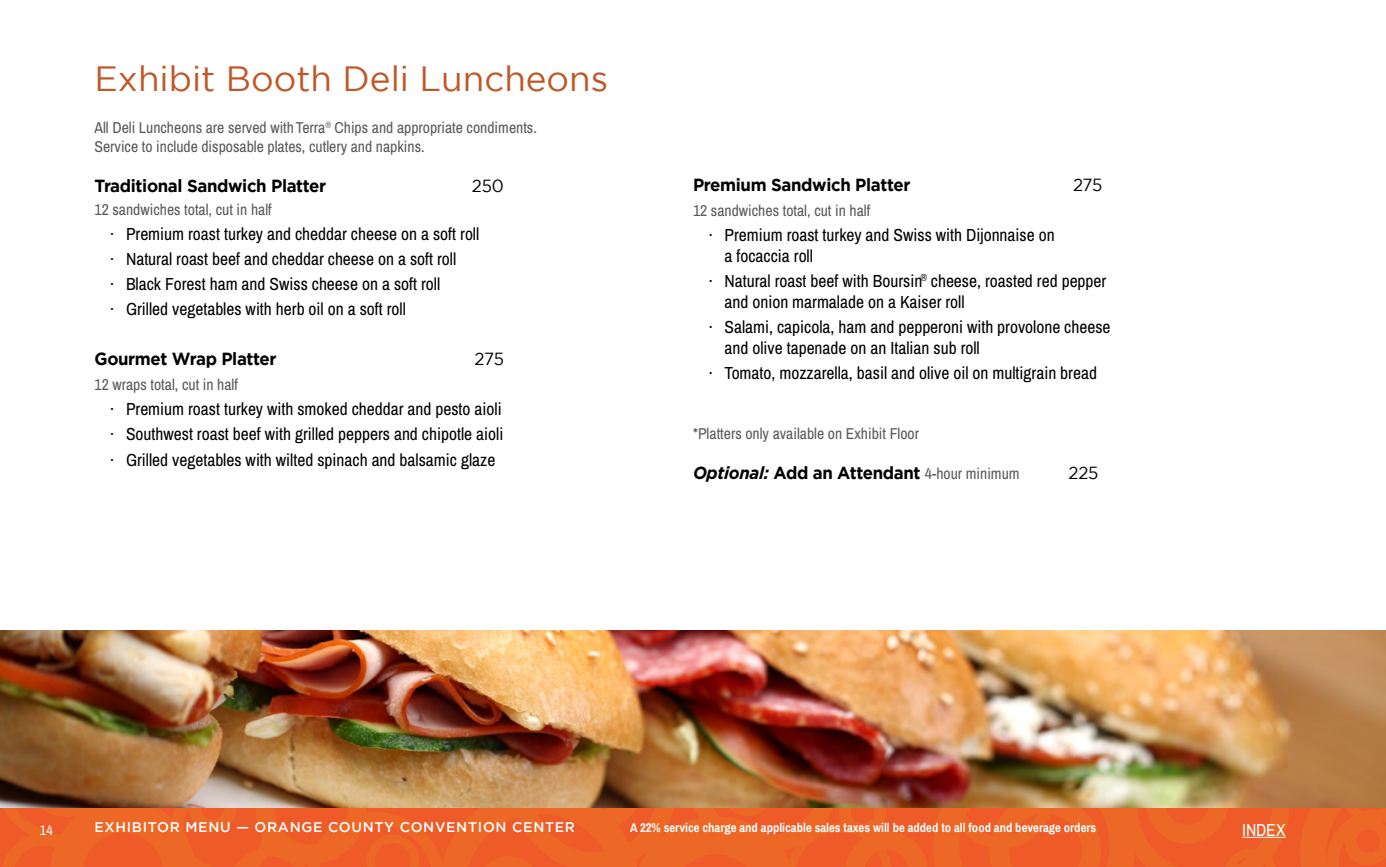
<style>
.page{position:relative;width:1386px;height:867px;background:#fff}
.page>*{position:absolute;margin:0;border:0;box-sizing:border-box;transform-origin:0 0}
._1__SubTitle-_orang{font:35px "Gotham";color:#c15727}
._5_____Body_indented{font:17.5px/21px "Archivo Narrow";color:#000}
._3__Body_Copy-_BOLD{font:700 17.5px "Gotham";letter-spacing:-.02em;color:#000;scale:.96 1}
._3__Body_Copy-_BOLD-2{font:17.5px "Gotham";letter-spacing:-.02em;color:#000;scale:.96 1}
.t1{font:17.5px "Archivo Narrow";color:#fff}
.Body_Copy_SPAN_COLUM{font:15.75px/18.9px "Archivo Narrow";color:#58595b}
._4__Body_Copy_-_reg{font:15.75px "Archivo Narrow";color:#58595b}
.t2{font:500 14px "Gotham";letter-spacing:.05em;color:#fff}
.t3{font:14px "Archivo Narrow";color:#fff}
.t4{font:700 12.6px "Archivo Narrow";color:#fff}
.s1{font-style:italic}
.s2{font-family:"Archivo Narrow";font-weight:400;font-size:15.75px;color:#58595b}
</style>
<div class="page">
<img style="left:0;top:630px;width:1386px;height:178px">
<svg style="left:0;top:808px;width:1386px;height:58px;background:#ed6126"></svg>
<hr style="left:1242px;top:836px;width:44px;height:1px;background:#fff">
<p class="_1__SubTitle-_orang" style="left:94px;top:59px;width:515px">Exhibit Booth Deli Luncheons</p>
<p class="Body_Copy_SPAN_COLUM" style="left:94px;top:117px;width:444px">All Deli Luncheons are served with Terra<sup>®</sup> Chips and appropriate condiments.<br>Service to include disposable plates, cutlery and napkins.</p>
<p class="_3__Body_Copy-_BOLD" style="left:94px;top:175px;width:243px">Traditional Sandwich Platter</p>
<p class="_3__Body_Copy-_BOLD-2" style="left:472px;top:176px;width:35px">250</p>
<p class="_4__Body_Copy_-_reg" style="left:94px;top:198px;width:179px">12 sandwiches total, cut in half</p>
<p class="_5_____Body_indented" style="left:110px;top:223px;width:371px">· Premium roast turkey and cheddar cheese on a soft roll</p>
<p class="_5_____Body_indented" style="left:110px;top:248px;width:348px">· Natural roast beef and cheddar cheese on a soft roll</p>
<p class="_5_____Body_indented" style="left:110px;top:273px;width:332px">· Black Forest ham and Swiss cheese on a soft roll</p>
<p class="_5_____Body_indented" style="left:110px;top:298px;width:297px">· Grilled vegetables with herb oil on a soft roll</p>
<p class="_3__Body_Copy-_BOLD" style="left:94px;top:348px;width:191px">Gourmet Wrap Platter</p>
<p class="_3__Body_Copy-_BOLD-2" style="left:475px;top:349px;width:32px">275</p>
<p class="_4__Body_Copy_-_reg" style="left:94px;top:373px;width:145px">12 wraps total, cut in half</p>
<p class="_5_____Body_indented" style="left:110px;top:398px;width:393px">· Premium roast turkey with smoked cheddar and pesto aioli</p>
<p class="_5_____Body_indented" style="left:110px;top:423px;width:395px">· Southwest roast beef with grilled peppers and chipotle aioli</p>
<p class="_5_____Body_indented" style="left:110px;top:448px;width:387px">· Grilled vegetables with wilted spinach and balsamic glaze</p>
<p class="_3__Body_Copy-_BOLD" style="left:693px;top:174px;width:228px">Premium Sandwich Platter</p>
<p class="_3__Body_Copy-_BOLD-2" style="left:1073px;top:175px;width:32px">275</p>
<p class="_4__Body_Copy_-_reg" style="left:693px;top:199px;width:179px">12 sandwiches total, cut in half</p>
<p class="_5_____Body_indented" style="left:724px;top:224px;width:332px;text-indent:-16px">· Premium roast turkey and Swiss with Dijonnaise on a focaccia roll</p>
<p class="_5_____Body_indented" style="left:724px;top:270px;width:383px;text-indent:-16px">· Natural roast beef with Boursin<sup>®</sup> cheese, roasted red pepper and onion marmalade on a Kaiser roll</p>
<p class="_5_____Body_indented" style="left:724px;top:316px;width:388px;text-indent:-16px">· Salami, capicola, ham and pepperoni with provolone cheese and olive tapenade on an Italian sub roll</p>
<p class="_5_____Body_indented" style="left:709px;top:362px;width:390px">· Tomato, mozzarella, basil and olive oil on multigrain bread</p>
<p class="_4__Body_Copy_-_reg" style="left:693px;top:422px;width:228px">*Platters only available on Exhibit Floor</p>
<p class="_3__Body_Copy-_BOLD" style="left:693px;top:462px;width:342px"><span class="s1">Optional:</span> Add an Attendant <span class="s2">4-hour minimum</span></p>
<p class="_3__Body_Copy-_BOLD-2" style="left:1069px;top:463px;width:33px">225</p>
<p class="t3" style="left:40px;top:819px;width:14px">14</p>
<p class="t2" style="left:94px;top:819px;width:482px">EXHIBITOR MENU — ORANGE COUNTY CONVENTION CENTER</p>
<p class="t4" style="left:630px;top:820px;width:468px">A 22% service charge and applicable sales taxes will be added to all food and beverage orders</p>
<p class="t1" style="left:1242px;top:817px;width:45px">INDEX</p>
</div>
